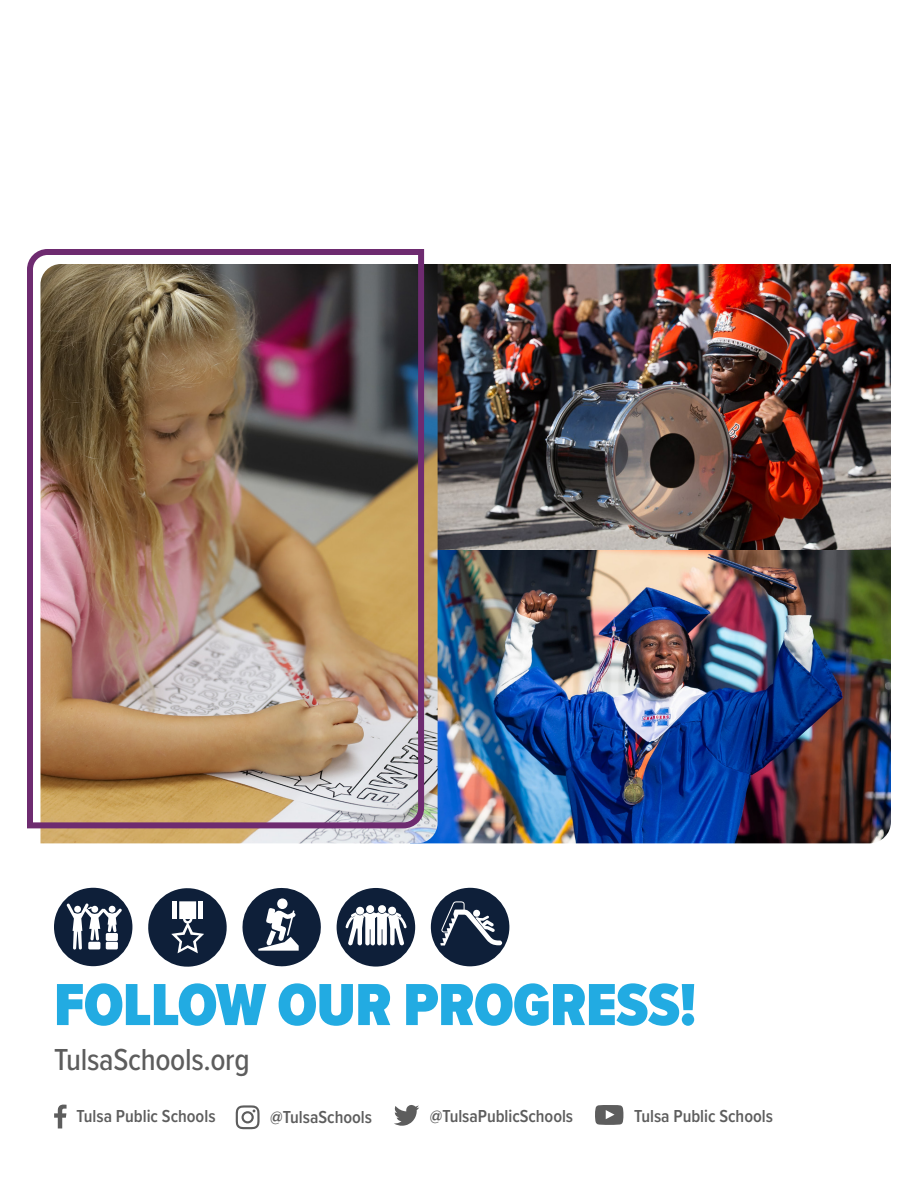
<style>
.page{position:relative;width:918px;height:1188px;background:#fff}
.page>*{position:absolute;margin:0;border:0;box-sizing:border-box;transform-origin:0 0}
.t1{font:900 61.5px "Proxima Nova Cond";letter-spacing:-.01em;color:#22abe2}
.Subhead_14_4pt_Grey{font:500 31.5px "Proxima Nova Cond";letter-spacing:-.01em;color:#5d5d5d}
.Text{font:600 18px "Proxima Nova Cond";color:#5d5d5d}
</style>
<div class="page">
<svg style="left:54px;top:1105px;width:13px;height:23px"></svg>
<svg style="left:595px;top:1105px;width:29px;height:20px"></svg>
<svg style="left:394px;top:1105px;width:25px;height:21px"></svg>
<svg style="left:236px;top:1105px;width:24px;height:24px"></svg>
<svg style="left:148px;top:888px;width:79px;height:79px"></svg>
<div style="left:337px;top:888px;width:78px;height:79px;background:#0e1f39;border-radius:50%"></div>
<svg style="left:345px;top:905px;width:62px;height:41px"></svg>
<div style="left:54px;top:888px;width:78px;height:78px;background:#0e1f39;border-radius:50%"></div>
<svg style="left:67px;top:904px;width:55px;height:46px"></svg>
<div style="left:106px;top:933px;width:12px;height:8px;background:#fff;border-radius:2px"></div>
<div style="left:88px;top:942px;width:12px;height:7px;background:#fff;border-radius:2px"></div>
<div style="left:106px;top:942px;width:12px;height:7px;background:#fff;border-radius:2px"></div>
<div style="left:109px;top:906px;width:7px;height:7px;background:#fff;border-radius:50%"></div>
<svg style="left:242px;top:888px;width:79px;height:79px"></svg>
<div style="left:430px;top:887px;width:80px;height:80px;background:#0e1f39;border-radius:50%"></div>
<svg style="left:440px;top:901px;width:62px;height:45px"></svg>
<img style="left:438px;top:549px;width:453px;height:294px">
<img style="left:438px;top:264px;width:453px;height:285px">
<img style="left:40px;top:264px;width:398px;height:579px">
<img style="left:27px;top:249px;width:400px;height:582px">
<p class="t1" style="left:54px;top:959px;width:644px">FOLLOW OUR PROGRESS!</p>
<p class="Subhead_14_4pt_Grey" style="left:54px;top:1036px;width:197px">TulsaSchools.org</p>
<p class="Text" style="left:77px;top:1103px;width:141px">Tulsa Public Schools</p>
<p class="Text" style="left:270px;top:1103px;width:103px">@TulsaSchools</p>
<p class="Text" style="left:430px;top:1103px;width:145px">@TulsaPublicSchools</p>
<p class="Text" style="left:634px;top:1103px;width:141px">Tulsa Public Schools</p>
</div>
